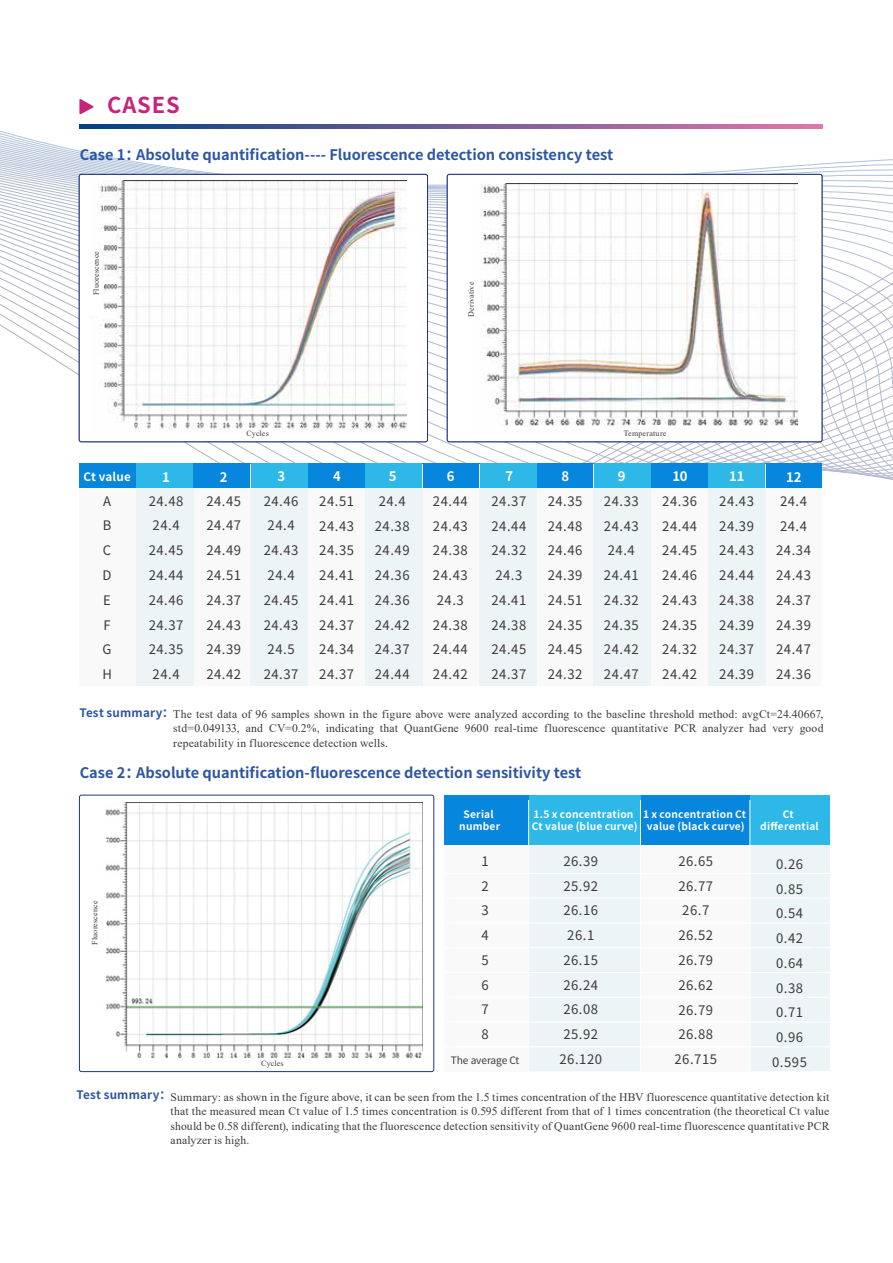
<style>
.page{position:relative;width:893px;height:1263px;background:#fff}
.page>*{position:absolute;margin:0;border:0;box-sizing:border-box;transform-origin:0 0}
.t1{font:700 21.9px "Source Han Sans CN";letter-spacing:.04em;color:#c7237b}
.t2{font:700 14.55px "Source Han Sans CN";color:#2d55a4}
.t3{font:13.05px/24.8px "Source Han Sans CN";letter-spacing:.04em;color:#3e3a39}
.t4{font:700 13.05px "Source Han Sans CN";letter-spacing:.005em;color:#fff}
.t5{font:11.7px/14.5px "Times New Roman";letter-spacing:.015em;color:#3e3a39;text-align:justify}
.t6{font:700 11.7px "Source Han Sans CN";letter-spacing:.015em;color:#2d55a4}
.t7{font:700 11.7px "Source Han Sans CN";letter-spacing:.015em;color:#fff}
.t8{font:700 10.2px/11.7px "Source Han Sans CN";letter-spacing:.02em;color:#fff;text-align:center}
.t9{font:10.2px "Source Han Sans CN";letter-spacing:-.01em;color:#3e3a39}
.t10{font:8.1px "Times New Roman";letter-spacing:.02em;color:#3d3a39}
.s1{font-family:"Source Han Sans CN";font-weight:700;color:#2d55a4}
</style>
<div class="page">
<div style="left:444px;top:799px;width:366px;height:272px;background:#f9f9fa"></div>
<div style="left:529px;top:828px;width:111px;height:243px;background:#ecf4f5"></div>
<div style="left:750px;top:828px;width:79px;height:243px;background:#ecf4f5"></div>
<div style="left:456px;top:795px;width:73px;height:49px;background:#0786dd"></div>
<div style="left:636px;top:795px;width:114px;height:49px;background:#0786dd"></div>
<div style="left:750px;top:795px;width:79px;height:49px;background:#2db8e8"></div>
<div style="left:529px;top:795px;width:111px;height:49px;background:#2db8e8"></div>
<hr style="left:456px;top:873px;width:375px;height:1px;background:#fff">
<hr style="left:456px;top:898px;width:375px;height:1px;background:#fff">
<hr style="left:456px;top:922px;width:375px;height:1px;background:#fff">
<hr style="left:456px;top:947px;width:375px;height:1px;background:#fff">
<hr style="left:456px;top:972px;width:375px;height:1px;background:#fff">
<hr style="left:456px;top:997px;width:375px;height:1px;background:#fff">
<hr style="left:456px;top:1022px;width:375px;height:1px;background:#fff">
<hr style="left:456px;top:1046px;width:375px;height:1px;background:#fff">
<hr style="left:528px;top:849px;width:1px;height:222px;background:#fff">
<hr style="left:528px;top:800px;width:1px;height:49px;background:#fff">
<hr style="left:640px;top:849px;width:1px;height:222px;background:#fff">
<hr style="left:640px;top:800px;width:1px;height:49px;background:#fff">
<hr style="left:749px;top:849px;width:1px;height:222px;background:#fff">
<hr style="left:749px;top:800px;width:1px;height:49px;background:#fff">
<svg style="left:0;top:99px;width:893px;height:381px"></svg>
<div style="left:79px;top:463px;width:743px;height:223px;background:#f9f9fa"></div>
<div style="left:136px;top:464px;width:57px;height:221px;background:#ecf4f5"></div>
<div style="left:79px;top:463px;width:743px;height:25px;background:#0786dd"></div>
<div style="left:136px;top:463px;width:57px;height:25px;background:#2db8e8"></div>
<div style="left:251px;top:464px;width:57px;height:221px;background:#ecf4f5"></div>
<div style="left:365px;top:464px;width:57px;height:221px;background:#ecf4f5"></div>
<div style="left:479px;top:464px;width:57px;height:221px;background:#ecf4f5"></div>
<div style="left:594px;top:464px;width:57px;height:221px;background:#ecf4f5"></div>
<div style="left:708px;top:464px;width:57px;height:221px;background:#ecf4f5"></div>
<div style="left:79px;top:174px;width:348px;height:268px;background:#fff;border-radius:2px"></div>
<div style="left:79px;top:174px;width:349px;height:268px;border:1px solid #20367f;border-radius:2px"></div>
<div style="left:447px;top:174px;width:375px;height:268px;background:#fff;border-radius:2px"></div>
<div style="left:447px;top:174px;width:375px;height:268px;border:1px solid #20367f;border-radius:2px"></div>
<div style="left:79px;top:795px;width:355px;height:277px;border:1px solid #20367f;border-radius:2px"></div>
<img style="left:91px;top:181px;width:315px;height:251px">
<img style="left:481px;top:183px;width:316px;height:243px">
<div style="left:444px;top:795px;width:73px;height:49px;background:#0786dd"></div>
<hr style="left:444px;top:873px;width:366px;height:1px;background:#fff">
<hr style="left:444px;top:898px;width:366px;height:1px;background:#fff">
<hr style="left:444px;top:922px;width:366px;height:1px;background:#fff">
<hr style="left:444px;top:947px;width:366px;height:1px;background:#fff">
<hr style="left:444px;top:972px;width:366px;height:1px;background:#fff">
<hr style="left:444px;top:997px;width:366px;height:1px;background:#fff">
<hr style="left:444px;top:1022px;width:366px;height:1px;background:#fff">
<hr style="left:444px;top:1046px;width:366px;height:1px;background:#fff">
<img style="left:105px;top:803px;width:317px;height:256px">
<div style="left:251px;top:463px;width:57px;height:25px;background:#2db8e8"></div>
<div style="left:365px;top:463px;width:57px;height:25px;background:#2db8e8"></div>
<div style="left:480px;top:463px;width:56px;height:25px;background:#2db8e8"></div>
<div style="left:594px;top:463px;width:57px;height:25px;background:#2db8e8"></div>
<div style="left:708px;top:463px;width:57px;height:25px;background:#2db8e8"></div>
<div style="left:247px;top:428px;width:34px;height:10px;background:#fff"></div>
<div style="left:90px;top:281px;width:13px;height:34px;background:#fff"></div>
<div style="left:260px;top:1058px;width:28px;height:11px;background:#fff"></div>
<div style="left:92px;top:905px;width:14px;height:41px;background:#fff"></div>
<h1 class="t1" style="left:107px;top:92px;width:74px">CASES</h1>
<p class="t2" style="left:80px;top:147px;width:535px">Case 1：Absolute quantification---- Fluorescence detection consistency test</p>
<p class="t10" style="left:91px;top:295px;width:46px;rotate:-90deg">Fluorescence</p>
<p class="t10" style="left:246px;top:428px;width:24px">Cycles</p>
<p class="t10" style="left:465px;top:317px;width:37px;rotate:-90deg">Derivative</p>
<p class="t10" style="left:624px;top:428px;width:44px">Temperature</p>
<p class="t4" style="left:93px;top:469px;width:29px">Ct值</p>
<p class="t4" style="left:278px;top:469px;width:9px">3</p>
<p class="t4" style="left:333px;top:469px;width:9px">4</p>
<p class="t4" style="left:389px;top:469px;width:9px">5</p>
<p class="t4" style="left:447px;top:469px;width:9px">6</p>
<p class="t4" style="left:505px;top:469px;width:9px">7</p>
<p class="t4" style="left:562px;top:469px;width:9px">8</p>
<p class="t4" style="left:618px;top:469px;width:9px">9</p>
<p class="t4" style="left:672px;top:469px;width:17px">10</p>
<p class="t4" style="left:729px;top:469px;width:17px">11</p>
<p class="t4" style="left:162px;top:469px;width:9px">1</p>
<p class="t4" style="left:220px;top:469px;width:9px">2</p>
<p class="t4" style="left:786px;top:469px;width:17px">12</p>
<p class="t7" style="left:83px;top:470px;width:49px">Ct value</p>
<p class="t3" style="left:102px;top:489px;width:11px;text-align:justify">A B C D E F G H</p>
<p class="t3" style="left:149px;top:489px;width:36px">24.48<br>24.4<br>24.45<br>24.44<br>24.46<br>24.37<br>24.35<br>24.4</p>
<p class="t3" style="left:206px;top:489px;width:36px;text-align:justify">24.45<br>24.47<br>24.49<br>24.51<br>24.37<br>24.43<br>24.39<br>24.42</p>
<p class="t3" style="left:264px;top:489px;width:36px">24.46<br>24.4<br>24.43<br>24.4<br>24.45<br>24.43<br>24.5<br>24.37</p>
<p class="t3" style="left:319px;top:489px;width:36px;text-align:justify">24.51<br>24.43<br>24.35<br>24.41<br>24.41<br>24.37<br>24.34<br>24.37</p>
<p class="t3" style="left:375px;top:489px;width:36px">24.4<br>24.38<br>24.49<br>24.36<br>24.36<br>24.42<br>24.37<br>24.44</p>
<p class="t3" style="left:433px;top:489px;width:36px">24.44<br>24.43<br>24.38<br>24.43<br>24.3<br>24.38<br>24.44<br>24.42</p>
<p class="t3" style="left:491px;top:489px;width:36px">24.37<br>24.44<br>24.32<br>24.3<br>24.41<br>24.38<br>24.45<br>24.37</p>
<p class="t3" style="left:548px;top:489px;width:36px;text-align:justify">24.35<br>24.48<br>24.46<br>24.39<br>24.51<br>24.35<br>24.45<br>24.32</p>
<p class="t3" style="left:604px;top:489px;width:36px">24.33<br>24.43<br>24.4<br>24.41<br>24.32<br>24.35<br>24.42<br>24.47</p>
<p class="t3" style="left:662px;top:489px;width:36px;text-align:justify">24.36<br>24.44<br>24.45<br>24.46<br>24.43<br>24.35<br>24.32<br>24.42</p>
<p class="t3" style="left:719px;top:489px;width:36px;text-align:justify">24.43<br>24.39<br>24.43<br>24.44<br>24.38<br>24.39<br>24.37<br>24.39</p>
<p class="t3" style="left:776px;top:489px;width:36px">24.4<br>24.4<br>24.34<br>24.43<br>24.37<br>24.39<br>24.47<br>24.36</p>
<p class="t5" style="left:173px;top:706px;width:652px;text-indent:-94px"><span class="s1">Test summary：</span>The test data of 96 samples shown in the figure above were analyzed according to the baseline threshold method: avgCt=24.40667, std=0.049133, and CV=0.2%, indicating that QuantGene 9600 real-time fluorescence quantitative PCR analyzer had very good repeatability in fluorescence detection wells.</p>
<p class="t2" style="left:80px;top:765px;width:503px">Case 2：Absolute quantification-fluorescence detection sensitivity test</p>
<p class="t8" style="left:459px;top:808px;width:42px">Serial number</p>
<p class="t8" style="left:532px;top:808px;width:107px;text-align:left">1.5 x concentration<br>Ct value (blue curve)</p>
<p class="t8" style="left:643px;top:808px;width:105px">1 x concentration Ct value (black curve)</p>
<p class="t8" style="left:760px;top:808px;width:60px">Ct differential</p>
<p class="t4" style="left:478px;top:812px;width:28px">编号</p>
<p class="t3" style="left:481px;top:849px;width:9px;text-align:justify">1<br>2<br>3<br>4<br>5<br>6<br>7<br>8</p>
<p class="t9" style="left:451px;top:1054px;width:70px">The average Ct</p>
<p class="t3" style="left:559px;top:849px;width:44px;text-align:center">26.39<br>25.92<br>26.16<br>26.1<br>26.15<br>26.24<br>26.08<br>25.92<br>26.120</p>
<p class="t3" style="left:674px;top:849px;width:44px;text-align:center">26.65<br>26.77<br>26.7<br>26.52<br>26.79<br>26.62<br>26.79<br>26.88<br>26.715</p>
<p class="t3" style="left:772px;top:852px;width:36px">0.26<br>0.85<br>0.54<br>0.42<br>0.64<br>0.38<br>0.71<br>0.96<br>0.595</p>
<p class="t5" style="left:171px;top:1089px;width:660px">Summary: as shown in the figure above, it can be seen from the 1.5 times concentration of the HBV fluorescence quantitative detection kit that the measured mean Ct value of 1.5 times concentration is 0.595 different from that of 1 times concentration (the theoretical Ct value should be 0.58 different), indicating that the fluorescence detection sensitivity of QuantGene 9600 real-time fluorescence quantitative PCR analyzer is high.</p>
<p class="t10" style="left:89px;top:945px;width:46px;rotate:-90deg">Fluorescence</p>
<p class="t10" style="left:261px;top:1058px;width:24px">Cycles</p>
<p class="t6" style="left:77px;top:1088px;width:96px">Test summary：</p>
</div>
